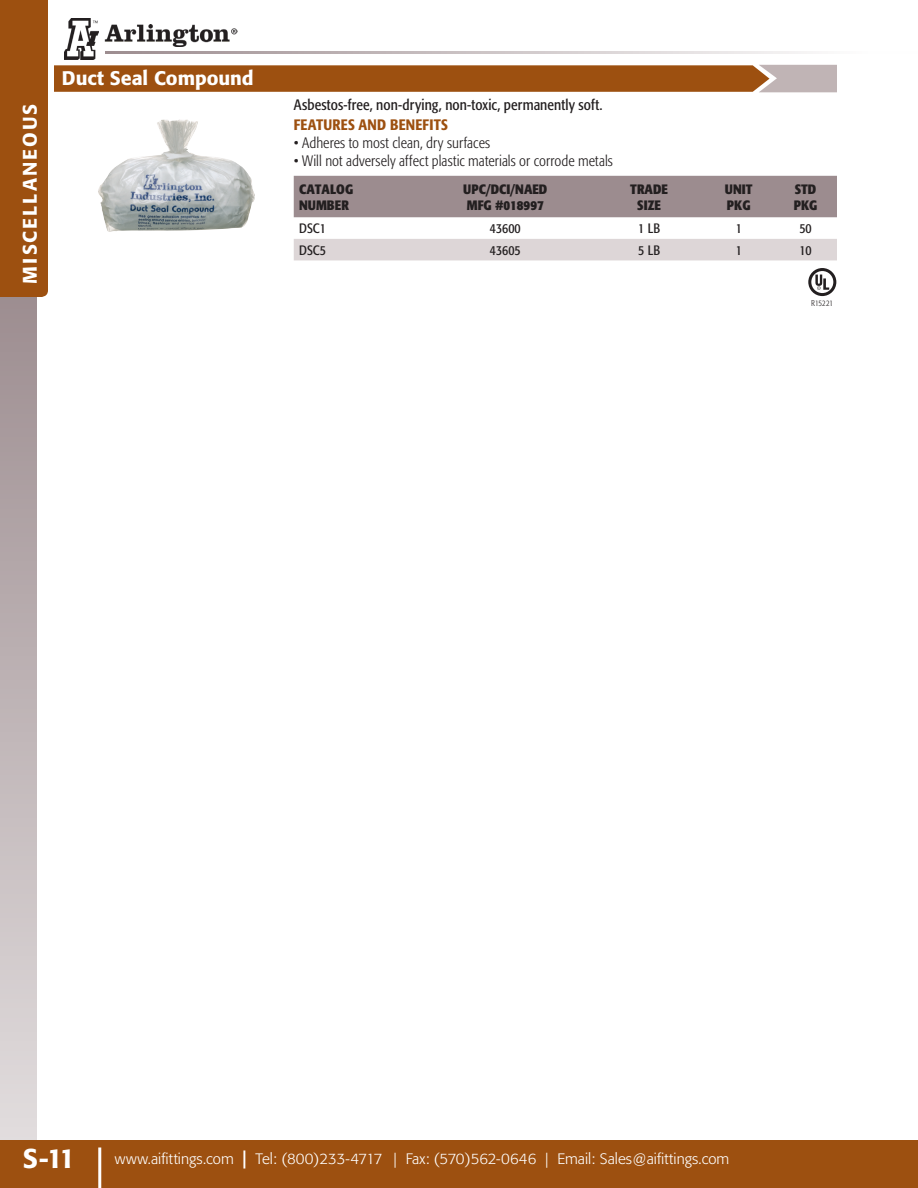
<style>
.page{position:relative;width:918px;height:1188px;background:#fff}
.page>*{position:absolute;margin:0;border:0;box-sizing:border-box;transform-origin:0 0}
.t1{font:500 27px "Formata";color:#fff}
.t2{font:500 19.5px "Formata";color:#fff}
.t3{font:500 19.5px "Formata";letter-spacing:.105em;color:#fff}
.t4{font:300 condensed 15px "Formata";letter-spacing:.005em;color:#231f20}
.t5{font:300 15px "Formata";color:#fff}
.t6{font:condensed 15px "Formata";letter-spacing:.005em;color:#231f20}
.t7{font:500 condensed 15px "Formata";letter-spacing:.015em;color:#9d5010}
.t8{font:700 condensed 13.5px "Formata";color:#231f20}
.t9{font:condensed 13.5px "Formata";color:#231f20}
.t10{font:300 condensed 8.25px "Formata";color:#231f20}
.s1{font-weight:500;font-size:18px}
</style>
<div class="page">
<hr style="left:105px;top:52px;width:813px;height:2px;background:#9c8c8f">
<div style="left:0;top:294px;width:37px;height:894px;background:linear-gradient(to bottom,#9d8d90,#e5e1e2)"></div>
<div style="left:0;top:1140px;width:918px;height:48px;background:#9d5010"></div>
<hr style="left:98px;top:1148px;width:3px;height:40px;background:#fff">
<div style="left:0;top:0;width:48px;height:297px;background:#9d5010"></div>
<img style="left:65px;top:18px;width:34px;height:41px">
<img style="left:104px;top:24px;width:133px;height:22px">
<img style="left:98px;top:119px;width:157px;height:113px">
<div style="left:294px;top:176px;width:543px;height:41px;background:#9c8c8f"></div>
<div style="left:294px;top:239px;width:543px;height:21px;background:#ddd6d7"></div>
<svg style="left:54px;top:65px;width:783px;height:27px;background:#a25d24"></svg>
<svg style="left:808px;top:268px;width:28px;height:28px"></svg>
<h2 class="t3" style="left:18px;top:284px;width:181px;rotate:-90deg">MISCELLANEOUS</h2>
<p class="t2" style="left:62px;top:67px;width:193px">Duct Seal Compound</p>
<p class="t6" style="left:294px;top:96px;width:310px">Asbestos-free, non-drying, non-toxic, permanently soft.</p>
<p class="t7" style="left:294px;top:115px;width:156px">FEATURES AND BENEFITS</p>
<p class="t4" style="left:294px;top:134px;width:198px">• Adheres to most clean, dry surfaces</p>
<p class="t4" style="left:294px;top:152px;width:321px">• Will not adversely affect plastic materials or corrode metals</p>
<p class="t8" style="left:299px;top:181px;width:55px">CATALOG</p>
<p class="t8" style="left:299px;top:197px;width:51px">NUMBER</p>
<p class="t8" style="left:463px;top:181px;width:86px">UPC/DCI/NAED</p>
<p class="t8" style="left:467px;top:197px;width:79px">MFG #018997</p>
<p class="t8" style="left:630px;top:181px;width:39px">TRADE</p>
<p class="t8" style="left:637px;top:197px;width:25px">SIZE</p>
<p class="t8" style="left:725px;top:181px;width:29px">UNIT</p>
<p class="t8" style="left:727px;top:197px;width:25px">PKG</p>
<p class="t8" style="left:795px;top:181px;width:23px">STD</p>
<p class="t8" style="left:794px;top:197px;width:25px">PKG</p>
<p class="t9" style="left:299px;top:220px;width:28px">DSC1</p>
<p class="t9" style="left:490px;top:220px;width:32px">43600</p>
<p class="t9" style="left:638px;top:220px;width:23px">1 LB</p>
<p class="t9" style="left:736px;top:220px;width:8px">1</p>
<p class="t9" style="left:799px;top:220px;width:14px">50</p>
<p class="t9" style="left:299px;top:242px;width:28px">DSC5</p>
<p class="t9" style="left:490px;top:242px;width:32px">43605</p>
<p class="t9" style="left:638px;top:242px;width:23px">5 LB</p>
<p class="t9" style="left:736px;top:242px;width:8px">1</p>
<p class="t9" style="left:799px;top:242px;width:14px">10</p>
<p class="t10" style="left:811px;top:298px;width:23px">R15221</p>
<h1 class="t1" style="left:23px;top:1142px;width:54px">S-11</h1>
<p class="t5" style="left:115px;top:1150px;width:616px">www.aifittings.com <span class="s1">|</span> Tel: (800)233-4717 | Fax: (570)562-0646 | Email: Sales@aifittings.com</p>
</div>
